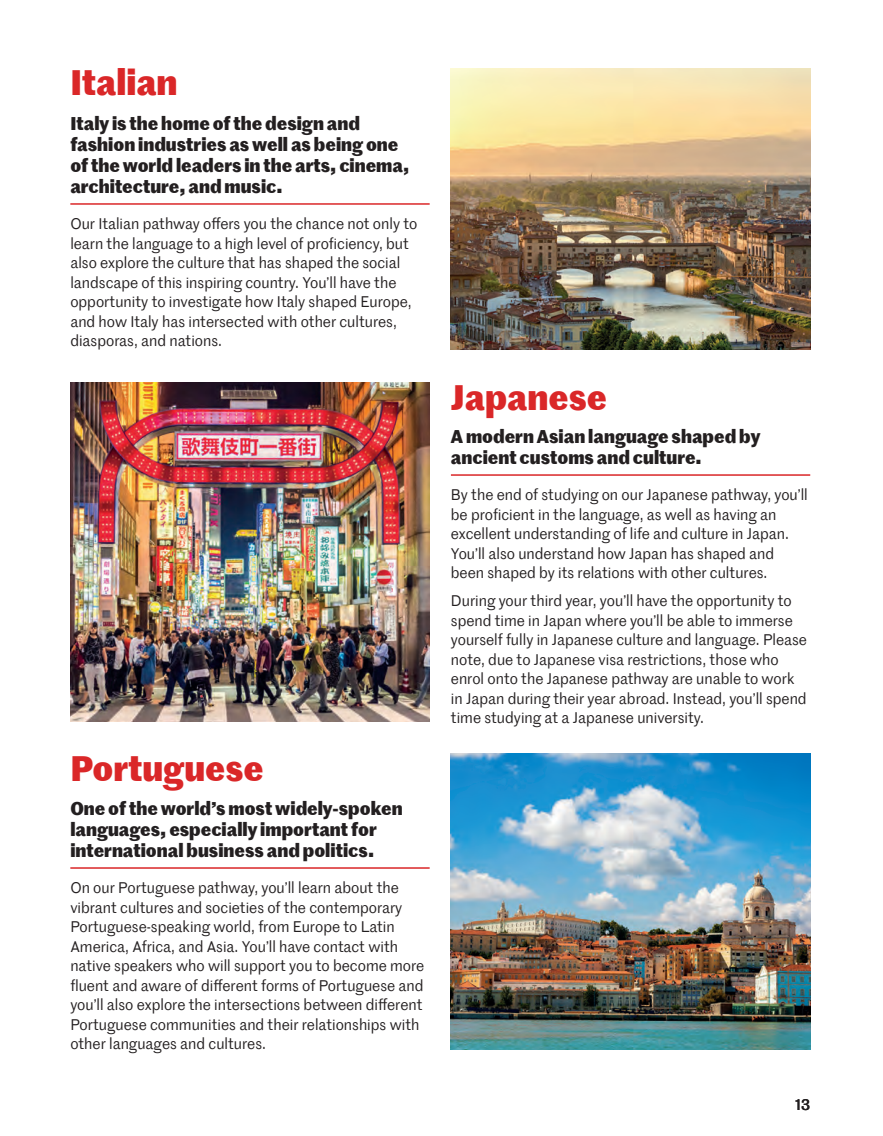
<style>
.page{position:relative;width:883px;height:1136px;background:#fff}
.page>*{position:absolute;margin:0;border:0;box-sizing:border-box;transform-origin:0 0}
.t1{font:700 34.5px "Marr Sans TT";color:#da2728}
.t2{font:700 18px/21px "Marr Sans TT";color:#231f20}
.t3{font:15px/19.5px "Marr Sans TT";color:#231f20}
.t4{font:500 15px "Marr Sans";color:#231f20}
</style>
<div class="page">
<hr style="left:70px;top:203px;width:360px;height:2px;background:#da2728">
<img style="left:451px;top:69px;width:359px;height:280px">
<hr style="left:451px;top:474px;width:359px;height:1px;background:#da2728">
<img style="left:70px;top:383px;width:360px;height:338px">
<hr style="left:70px;top:867px;width:360px;height:1px;background:#da2728">
<img style="left:451px;top:753px;width:359px;height:296px">
<h1 class="t1" style="left:70px;top:56px;width:109px">Italian</h1>
<p class="t2" style="left:70px;top:111px;width:340px">Italy is the home of the design and fashion industries as well as being one of the world leaders in the arts, cinema, architecture, and music.</p>
<p class="t3" style="left:70px;top:213px;width:349px">Our Italian pathway offers you the chance not only to learn the language to a high level of proficiency, but also explore the culture that has shaped the social landscape of this inspiring country. You’ll have the opportunity to investigate how Italy shaped Europe, and how Italy has intersected with other cultures, diasporas, and nations.</p>
<h1 class="t1" style="left:70px;top:741px;width:195px">Portuguese</h1>
<p class="t2" style="left:70px;top:796px;width:334px">One of the world’s most widely-spoken languages, especially important for international business and politics.</p>
<p class="t3" style="left:70px;top:877px;width:355px">On our Portuguese pathway, you’ll learn about the vibrant cultures and societies of the contemporary Portuguese-speaking world, from Europe to Latin America, Africa, and Asia. You’ll have contact with native speakers who will support you to become more fluent and aware of different forms of Portuguese and you’ll also explore the intersections between different Portuguese communities and their relationships with other languages and cultures.</p>
<h1 class="t1" style="left:451px;top:370px;width:158px">Japanese</h1>
<p class="t2" style="left:451px;top:424px;width:311px">A modern Asian language shaped by ancient customs and culture.</p>
<p class="t3" style="left:451px;top:484px;width:358px">By the end of studying on our Japanese pathway, you’ll be proficient in the language, as well as having an excellent understanding of life and culture in Japan.<br>You’ll also understand how Japan has shaped and been shaped by its relations with other cultures.</p>
<p class="t3" style="left:451px;top:590px;width:357px">During your third year, you’ll have the opportunity to spend time in Japan where you’ll be able to immerse yourself fully in Japanese culture and language. Please note, due to Japanese visa restrictions, those who enrol onto the Japanese pathway are unable to work in Japan during their year abroad. Instead, you’ll spend time studying at a Japanese university.</p>
<p class="t4" style="left:795px;top:1093px;width:17px">13</p>
</div>
